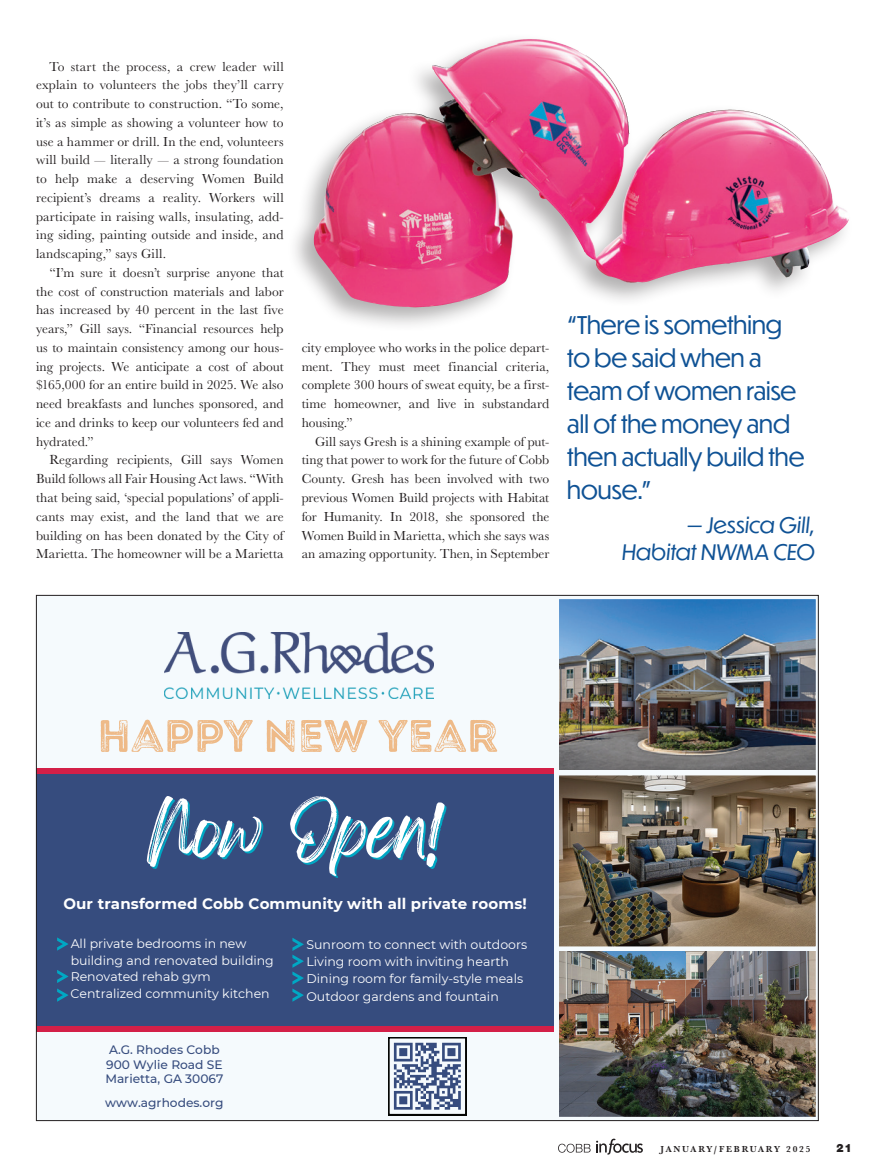
<style>
.page{position:relative;width:878px;height:1175px;background:#fff}
.page>*{position:absolute;margin:0;border:0;box-sizing:border-box;transform-origin:0 0}
.t1{font:64.35px "Feeling Passionate";color:#fff}
.t2{font:24px/33px "Dunbar Tall";letter-spacing:.005em;color:#0f5295}
.t3{font:italic 21px/27px "Dunbar Tall";letter-spacing:.01em;color:#0f5295;text-align:right}
.t4{font:700 15px "Montserrat";letter-spacing:.01em;color:#fff}
.t5{font:13.5px/18.8px "Baskerville URW";letter-spacing:.005em;color:#231f20;text-align:justify}
.t6{font:12.45px/16.6px "Montserrat";color:#fff}
.t7{font:500 12.15px/14.5px "Montserrat";color:#364c7e;text-align:center}
.t8{font:900 12px "Nimbus San";color:#231f20}
.t9{font:700 9px "Baskerville URW";letter-spacing:.2em;color:#231f20}
</style>
<div class="page">
<div style="left:36px;top:595px;width:782px;height:525px;background:#364c7e"></div>
<div style="left:36px;top:1031px;width:526px;height:89px;background:#f5fafd"></div>
<div style="left:36px;top:595px;width:522px;height:176px;background:#f5fafd"></div>
<img style="left:164px;top:632px;width:269px;height:66px">
<div style="left:36px;top:1026px;width:533px;height:5px;background:#d31f48"></div>
<div style="left:36px;top:768px;width:526px;height:5px;background:#d31f48"></div>
<img style="left:554px;top:597px;width:262px;height:174px">
<img style="left:554px;top:951px;width:262px;height:167px">
<img style="left:554px;top:771px;width:262px;height:180px">
<svg style="left:57px;top:937px;width:11px;height:13px"></svg>
<svg style="left:57px;top:970px;width:11px;height:31px"></svg>
<svg style="left:292px;top:938px;width:12px;height:63px"></svg>
<svg style="left:101px;top:719px;width:152px;height:33px"></svg>
<svg style="left:267px;top:720px;width:27px;height:32px"></svg>
<svg style="left:301px;top:720px;width:66px;height:32px"></svg>
<svg style="left:378px;top:719px;width:119px;height:33px"></svg>
<svg style="left:388px;top:1037px;width:78px;height:78px"></svg>
<div style="left:287px;top:32px;width:566px;height:300px;background:#231f20;opacity:.35"></div>
<img style="left:463px;top:39px;width:64px;height:20px">
<svg style="left:596px;top:1138px;width:47px;height:16px"></svg>
<svg style="left:558px;top:1143px;width:32px;height:9px"></svg>
<p class="t5" style="left:36px;top:56px;width:249px;text-indent:14px">To start the process, a crew leader will explain to volunteers the jobs they’ll carry out to contribute to construction. “To some, it’s as simple as showing a volunteer how to use a hammer or drill. In the end, volunteers will build — literally — a strong foundation to help make a deserving Women Build recipient’s dreams a reality. Workers will participate in raising walls, insulating, add&shy;ing siding, painting outside and inside, and landscaping,” says Gill.</p>
<p class="t5" style="left:36px;top:263px;width:249px;text-indent:14px">“I’m sure it doesn’t surprise anyone that the cost of construction materials and labor has increased by 40 percent in the last five years,” Gill says. “Financial resources help us to maintain consistency among our hous&shy;ing projects. We anticipate a cost of about $165,000 for an entire build in 2025. We also need breakfasts and lunches sponsored, and ice and drinks to keep our volunteers fed and hydrated.”</p>
<p class="t5" style="left:36px;top:450px;width:249px;text-indent:14px">Regarding recipients, Gill says Women Build follows all Fair Housing Act laws. “With that being said, ‘special populations’ of appli&shy;cants may exist, and the land that we are building on has been donated by the City of Marietta. The homeowner will be a Marietta</p>
<p class="t5" style="left:302px;top:338px;width:249px">city employee who works in the police depart&shy;ment. They must meet financial criteria, complete 300 hours of sweat equity, be a first&shy;time homeowner, and live in substandard housing.”</p>
<p class="t5" style="left:302px;top:431px;width:249px;text-indent:14px">Gill says Gresh is a shining example of put&shy;ting that power to work for the future of Cobb County. Gresh has been involved with two previous Women Build projects with Habitat for Humanity. In 2018, she sponsored the Women Build in Marietta, which she says was an amazing opportunity. Then, in September</p>
<h2 class="t2" style="left:567px;top:307px;width:239px">“There is something to be said when a team of women raise all of the money and then actually build the house.”</h2>
<h3 class="t3" style="left:622px;top:510px;width:194px">— Jessica Gill,<br>Habitat NWMA CEO</h3>
<h1 class="t1" style="left:147px;top:778px;width:297px">Now Open!</h1>
<p class="t4" style="left:63px;top:892px;width:465px">Our transformed Cobb Community with all private rooms!</p>
<p class="t6" style="left:71px;top:934px;width:205px">All private bedrooms in new building and renovated building<br>Renovated rehab gym<br>Centralized community kitchen</p>
<p class="t6" style="left:306px;top:935px;width:222px;line-height:17.4px">Sunroom to connect with outdoors<br>Living room with inviting hearth<br>Dining room for family-style meals<br>Outdoor gardens and fountain</p>
<p class="t7" style="left:105px;top:1042px;width:120px">A.G. Rhodes Cobb<br>900 Wylie Road SE<br>Marietta, GA 30067</p>
<p class="t7" style="left:105px;top:1094px;width:120px">www.agrhodes.org</p>
<p class="t9" style="left:660px;top:1142px;width:152px">JANUARY/FEBRUARY 2025</p>
<p class="t8" style="left:836px;top:1141px;width:17px">21</p>
</div>
